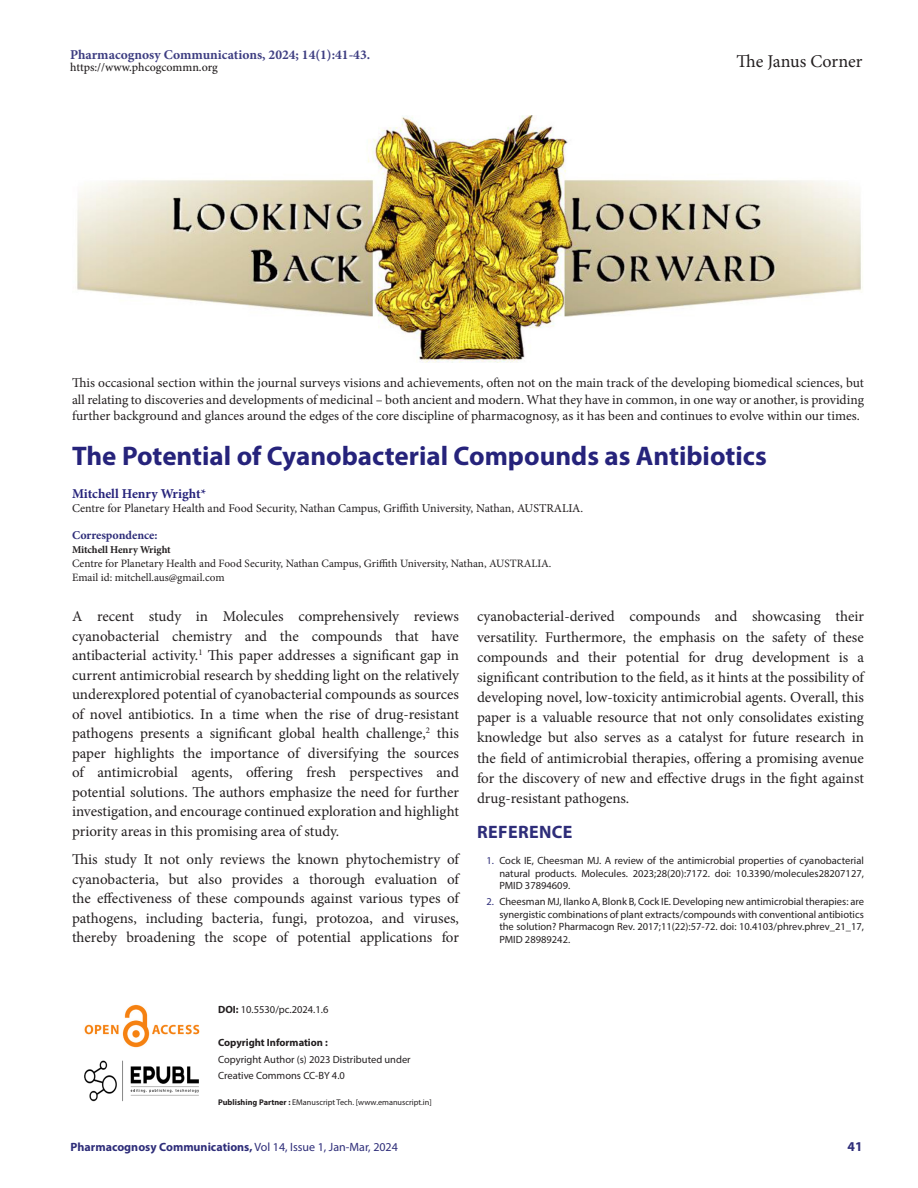
<style>
.page{position:relative;width:918px;height:1188px;background:#fff}
.page>*{position:absolute;margin:0;border:0;box-sizing:border-box;transform-origin:0 0}
.CT{font:700 27px "Myriad Pro";color:#26237b}
.t1{font:18px "Minion Pro";letter-spacing:-.005em;color:#231f20}
.Heading_1{font:700 18px "Myriad Pro";letter-spacing:.02em;color:#2e2d79}
.Body_text{font:15px/19.5px "Minion Pro";color:#231f20;text-align:justify}
.TXT{font:13.5px/16.5px "Minion Pro";color:#231f20;text-align:justify}
.t2{font:700 13.5px "Minion Pro";color:#3e3e82}
.CA{font:700 13.5px "Minion Pro";color:#26237b}
.t3{font:700 13.5px "Myriad Pro";color:#2e2d79}
.CA_Aff{font:12px "Minion Pro";letter-spacing:-.005em;color:#231f20}
.t4{font:700 12px "Myriad Pro";color:#2e2d79}
.t5{font:500 12px "Minion Pro";letter-spacing:-.005em;color:#231f20}
.ABS_TXT{font:700 12px "Minion Pro";color:#2e2d79}
.ABS_TXT-2{font:11.25px "Minion Pro";letter-spacing:-.005em;color:#231f20}
.t6{font:10.5px/12.6px "Myriad Pro";color:#231f20;text-align:justify}
.t7{font:700 10.5px "Myriad Pro";color:#231f20}
.ABS_TXT-3{font:700 10.5px "Minion Pro";letter-spacing:-.005em;color:#231f20}
.t8{font:8.25px "Myriad Pro";color:#231f20}
.s1{color:#2e2d79}
.s2{font-weight:700}
.s3{font-weight:400}
</style>
<div class="page">
<img style="left:84px;top:1004px;width:116px;height:44px">
<img style="left:84px;top:1060px;width:115px;height:42px">
<img style="left:76px;top:116px;width:787px;height:246px">
<p class="t2" style="left:70px;top:45px;width:301px">Pharmacognosy Communications, 2024; 14(1):41-43.</p>
<p class="t5" style="left:70px;top:59px;width:149px">https://www.phcogcommn.org</p>
<p class="t1" style="left:737px;top:49px;width:127px">The Janus Corner</p>
<p class="TXT" style="left:72px;top:375px;width:793px">This occasional section within the journal surveys visions and achievements, often not on the main track of the developing biomedical sciences, but all relating to discoveries and developments of medicinal – both ancient and modern. What they have in common, in one way or another, is providing further background and glances around the edges of the core discipline of pharmacognosy, as it has been and continues to evolve within our times.</p>
<p class="CT" style="left:72px;top:438px;width:696px">The Potential of Cyanobacterial Compounds as Antibiotics</p>
<p class="CA" style="left:72px;top:484px;width:136px">Mitchell Henry Wright*</p>
<p class="CA_Aff" style="left:72px;top:500px;width:513px">Centre for Planetary Health and Food Security, Nathan Campus, Griffith University, Nathan, AUSTRALIA.</p>
<p class="ABS_TXT" style="left:72px;top:527px;width:87px">Correspondence:</p>
<p class="ABS_TXT-3" style="left:72px;top:542px;width:100px">Mitchell Henry Wright</p>
<p class="ABS_TXT-2" style="left:72px;top:556px;width:481px">Centre for Planetary Health and Food Security, Nathan Campus, Griffith University, Nathan, AUSTRALIA.</p>
<p class="ABS_TXT-2" style="left:72px;top:570px;width:154px">Email id: mitchell.aus@gmail.com</p>
<p class="Body_text" style="left:72px;top:607px;width:389px">A recent study in Molecules comprehensively reviews cyanobacterial chemistry and the compounds that have antibacterial activity.<sup>1</sup> This paper addresses a significant gap in current antimicrobial research by shedding light on the relatively underexplored potential of cyanobacterial compounds as sources of novel antibiotics. In a time when the rise of drug-resistant pathogens presents a significant global health challenge,<sup>2</sup> this paper highlights the importance of diversifying the sources of antimicrobial agents, offering fresh perspectives and potential solutions. The authors emphasize the need for further investigation, and encourage continued exploration and highlight priority areas in this promising area of study.</p>
<p class="Body_text" style="left:72px;top:850px;width:389px">This study It not only reviews the known phytochemistry of cyanobacteria, but also provides a thorough evaluation of the effectiveness of these compounds against various types of pathogens, including bacteria, fungi, protozoa, and viruses, thereby broadening the scope of potential applications for</p>
<p class="Body_text" style="left:477px;top:607px;width:389px;line-height:20.1px">cyanobacterial-derived compounds and showcasing their versatility. Furthermore, the emphasis on the safety of these compounds and their potential for drug development is a significant contribution to the field, as it hints at the possibility of developing novel, low-toxicity antimicrobial agents. Overall, this paper is a valuable resource that not only consolidates existing knowledge but also serves as a catalyst for future research in the field of antimicrobial therapies, offering a promising avenue for the discovery of new and effective drugs in the fight against drug-resistant pathogens.</p>
<p class="Heading_1" style="left:477px;top:820px;width:97px">REFERENCE</p>
<p class="t6" style="left:499px;top:854px;width:366px;text-indent:-13px"><span class="s1">1.</span> Cock IE, Cheesman MJ. A review of the antimicrobial properties of cyanobacterial natural products. Molecules. 2023;28(20):7172. doi: 10.3390/molecules28207127, PMID 37894609.</p>
<p class="t6" style="left:499px;top:895px;width:366px;text-indent:-13px"><span class="s1">2.</span> Cheesman MJ, Ilanko A, Blonk B, Cock IE. Developing new antimicrobial therapies: are synergistic combinations of plant extracts/compounds with conventional antibiotics the solution? Pharmacogn Rev. 2017;11(22):57-72. doi: 10.4103/phrev.phrev_21_17, PMID 28989242.</p>
<p class="t6" style="left:218px;top:1003px;width:112px"><span class="s2">DOI:</span> 10.5530/pc.2024.1.6</p>
<p class="t7" style="left:218px;top:1036px;width:111px">Copyright Information :</p>
<p class="t6" style="left:218px;top:1051px;width:194px;line-height:16.5px">Copyright Author (s) 2023 Distributed under<br>Creative Commons CC-BY 4.0</p>
<p class="t8" style="left:218px;top:1097px;width:215px"><span class="s2">Publishing Partner :</span> EManuscript Tech. [www.emanuscript.in]</p>
<p class="t4" style="left:70px;top:1139px;width:329px">Pharmacognosy Communications, <span class="s3">Vol 14, Issue 1, Jan-Mar, 2024</span></p>
<p class="t3" style="left:848px;top:1137px;width:16px">41</p>
</div>
